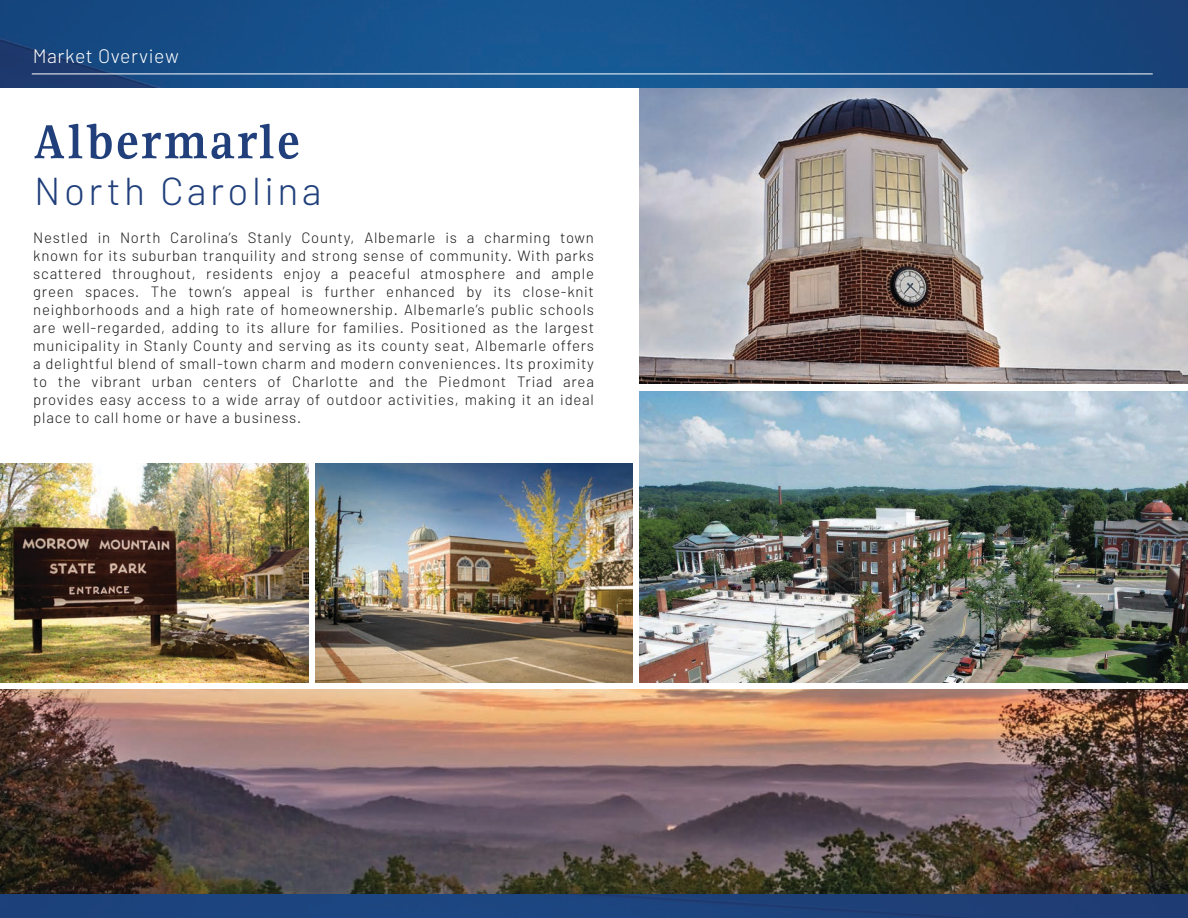
<style>
.page{position:relative;width:1188px;height:918px;background:#fff}
.page>*{position:absolute;margin:0;border:0;box-sizing:border-box;transform-origin:0 0}
.t1{font:700 52.5px "Gupter";letter-spacing:.05em;color:#203f7b}
.t2{font:300 39px "Barlow";letter-spacing:.09em;color:#203f7b}
.t3{font:300 19.5px "Barlow";letter-spacing:.03em;color:#fff}
.t4{font:300 15px/18px "Barlow";letter-spacing:.05em;color:#191919;text-align:justify}
</style>
<div class="page">
<img style="left:639px;top:88px;width:549px;height:296px">
<img style="left:0;top:689px;width:1188px;height:205px">
<img style="left:0;top:464px;width:308px;height:218px">
<img style="left:316px;top:464px;width:317px;height:218px">
<img style="left:639px;top:392px;width:549px;height:290px">
<div style="left:0;top:894px;width:1188px;height:24px;background:#223f7a"></div>
<svg style="left:0;top:0;width:1188px;height:88px;background:#184f88"></svg>
<hr style="left:32px;top:74px;width:1121px;height:1px;background:#fff">
<p class="t3" style="left:33px;top:44px;width:148px">Market Overview</p>
<p class="t1" style="left:33px;top:114px;width:268px">Albermarle</p>
<p class="t2" style="left:34px;top:167px;width:289px">North Carolina</p>
<p class="t4" style="left:33px;top:228px;width:562px">Nestled in North Carolina’s Stanly County, Albemarle is a charming town known for its suburban tranquility and strong sense of community. With parks scattered throughout, residents enjoy a peaceful atmosphere and ample green spaces. The town’s appeal is further enhanced by its close-knit neighborhoods and a high rate of homeownership. Albemarle’s public schools are well-regarded, adding to its allure for families. Positioned as the largest municipality in Stanly County and serving as its county seat, Albemarle offers a delightful blend of small-town charm and modern conveniences. Its proximity to the vibrant urban centers of Charlotte and the Piedmont Triad area provides easy access to a wide array of outdoor activities, making it an ideal place to call home or have a business.</p>
</div>
